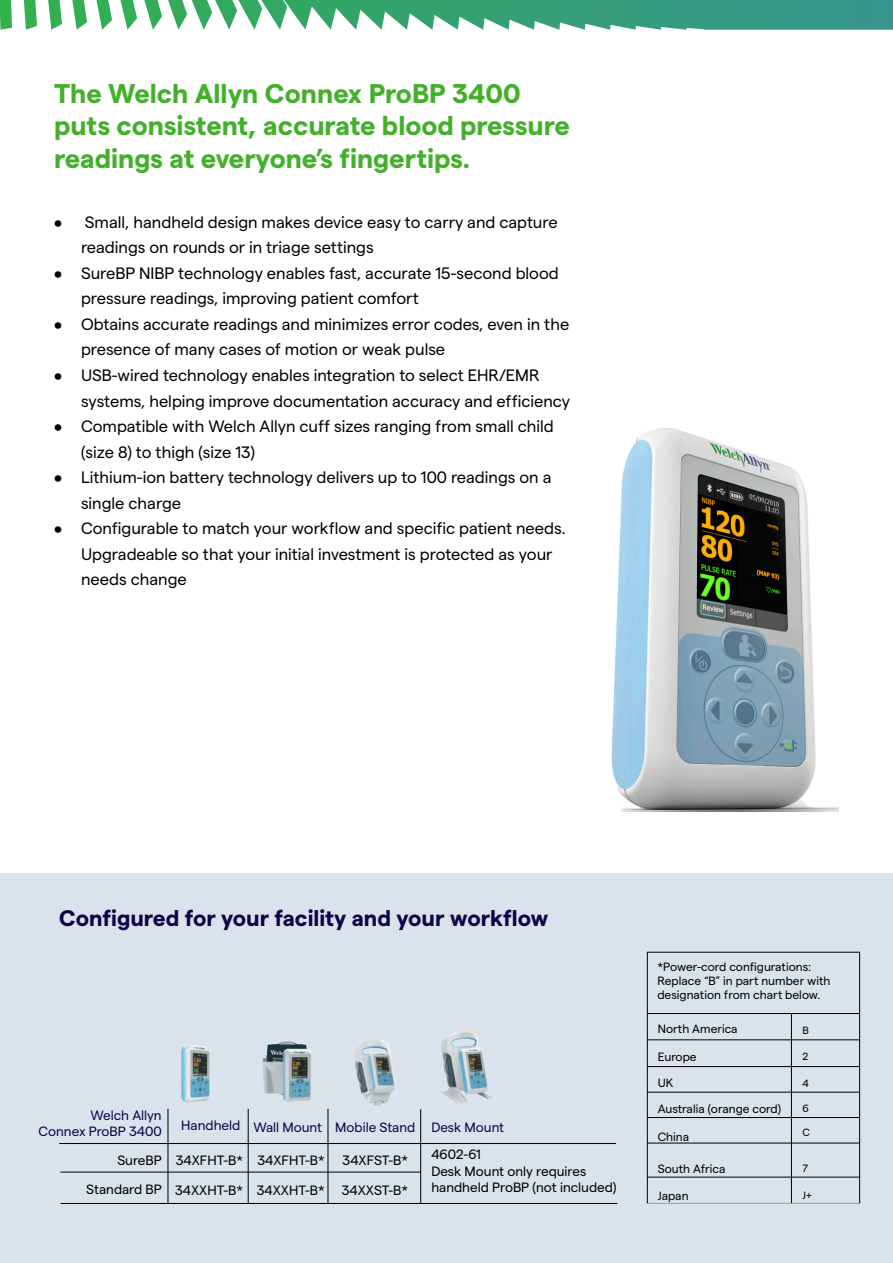
<style>
.page{position:relative;width:893px;height:1263px;background:#fff}
.page>*{position:absolute;margin:0;border:0;box-sizing:border-box;transform-origin:0 0}
.t1{font:700 27px/32.4px "Matter";color:#43b02a}
.t2{font:700 22.5px "Matter";color:#0d0449}
.t3{font:16.5px/25.5px "Matter";color:#000}
.t4{font:13.5px/16.2px "Matter";color:#000}
.t5{font:13.5px/16.2px "Matter";color:#0d0449;text-align:right}
.t6{font:12px/14.4px "Matter";color:#000}
.t7{font:10.5px "Matter";color:#000}
</style>
<div class="page">
<div style="left:0;top:873px;width:893px;height:390px;background:#dae2eb"></div>
<svg style="left:0;top:0;width:893px;height:30px"></svg>
<img style="left:611px;top:427px;width:227px;height:385px">
<hr style="left:59px;top:1143px;width:557px;height:1px;background:#000">
<hr style="left:60px;top:1172px;width:361px;height:1px;background:#000">
<hr style="left:61px;top:1203px;width:556px;height:1px;background:#000">
<hr style="left:168px;top:1109px;width:1px;height:94px;background:#000">
<hr style="left:248px;top:1109px;width:1px;height:94px;background:#000">
<hr style="left:328px;top:1109px;width:1px;height:94px;background:#000">
<hr style="left:420px;top:1109px;width:1px;height:95px;background:#000">
<div style="left:647px;top:952px;width:213px;height:252px;border:1px solid #000"></div>
<hr style="left:647px;top:1013px;width:213px;height:1px;background:#000">
<hr style="left:647px;top:1039px;width:213px;height:1px;background:#000">
<hr style="left:647px;top:1066px;width:213px;height:1px;background:#000">
<hr style="left:647px;top:1092px;width:213px;height:1px;background:#000">
<hr style="left:647px;top:1117px;width:213px;height:1px;background:#000">
<hr style="left:647px;top:1143px;width:213px;height:1px;background:#000">
<hr style="left:647px;top:1177px;width:213px;height:1px;background:#000">
<hr style="left:647px;top:1203px;width:213px;height:1px;background:#9badb7">
<hr style="left:791px;top:1013px;width:1px;height:190px;background:#000">
<img style="left:181px;top:1044px;width:6px;height:57px">
<img style="left:266px;top:1041px;width:20px;height:16px">
<img style="left:354px;top:1039px;width:31px;height:67px">
<img style="left:452px;top:1032px;width:12px;height:5px">
<p class="t1" style="left:54px;top:75px;width:518px">The Welch Allyn Connex ProBP 3400 puts consistent, accurate blood pressure readings at everyone’s fingertips.</p>
<p class="t3" style="left:81px;top:208px;width:478px;text-indent:-27px">• Small, handheld design makes device easy to carry and capture readings on rounds or in triage settings</p>
<p class="t3" style="left:81px;top:259px;width:479px;text-indent:-27px">• SureBP NIBP technology enables fast, accurate 15-second blood pressure readings, improving patient comfort</p>
<p class="t3" style="left:81px;top:310px;width:490px;text-indent:-27px">• Obtains accurate readings and minimizes error codes, even in the presence of many cases of motion or weak pulse</p>
<p class="t3" style="left:81px;top:361px;width:491px;text-indent:-27px">• USB-wired technology enables integration to select EHR/EMR systems, helping improve documentation accuracy and efficiency</p>
<p class="t3" style="left:81px;top:412px;width:474px;text-indent:-27px">• Compatible with Welch Allyn cuff sizes ranging from small child (size 8) to thigh (size 13)</p>
<p class="t3" style="left:81px;top:463px;width:472px;text-indent:-27px">• Lithium-ion battery technology delivers up to 100 readings on a single charge</p>
<p class="t3" style="left:81px;top:514px;width:486px;text-indent:-27px">• Configurable to match your workflow and specific patient needs.<br>Upgradeable so that your initial investment is protected as your needs change</p>
<p class="t2" style="left:59px;top:902px;width:491px">Configured for your facility and your workflow</p>
<p class="t5" style="left:39px;top:1106px;width:125px">Welch Allyn<br>Connex ProBP 3400</p>
<p class="t5" style="left:181px;top:1116px;width:61px">Handheld</p>
<p class="t4" style="left:176px;top:1151px;width:69px">34XFHT-B*</p>
<p class="t4" style="left:257px;top:1151px;width:69px">34XFHT-B*</p>
<p class="t4" style="left:343px;top:1151px;width:67px">34XFST-B*</p>
<p class="t4" style="left:431px;top:1145px;width:156px">4602-61<br>Desk Mount only requires</p>
<p class="t4" style="left:175px;top:1181px;width:69px">34XXHT-B*</p>
<p class="t4" style="left:257px;top:1181px;width:69px">34XXHT-B*</p>
<p class="t4" style="left:342px;top:1181px;width:68px">34XXST-B*</p>
<p class="t4" style="left:431px;top:1178px;width:187px">handheld ProBP (not included)</p>
<p class="t5" style="left:253px;top:1118px;width:70px">Wall Mount</p>
<p class="t5" style="left:335px;top:1118px;width:82px">Mobile Stand</p>
<p class="t5" style="left:431px;top:1118px;width:74px">Desk Mount</p>
<p class="t4" style="left:117px;top:1151px;width:46px">SureBP</p>
<p class="t4" style="left:86px;top:1180px;width:77px">Standard BP</p>
<p class="t6" style="left:657px;top:958px;width:175px">*Power-cord configurations:<br>Replace “B” in part number with designation from chart below.</p>
<p class="t6" style="left:658px;top:1021px;width:81px">North America</p>
<p class="t7" style="left:802px;top:1023px;width:8px">B</p>
<p class="t7" style="left:802px;top:1049px;width:7px">2</p>
<p class="t7" style="left:802px;top:1076px;width:8px">4</p>
<p class="t7" style="left:802px;top:1100px;width:8px">6</p>
<p class="t7" style="left:802px;top:1124px;width:9px">C</p>
<p class="t7" style="left:802px;top:1161px;width:7px">7</p>
<p class="t7" style="left:802px;top:1188px;width:11px">J+</p>
<p class="t6" style="left:658px;top:1048px;width:41px">Europe</p>
<p class="t6" style="left:658px;top:1075px;width:17px">UK</p>
<p class="t6" style="left:658px;top:1100px;width:125px">Australia (orange cord)</p>
<p class="t6" style="left:658px;top:1129px;width:33px">China</p>
<p class="t6" style="left:658px;top:1161px;width:69px">South Africa</p>
<p class="t6" style="left:658px;top:1188px;width:32px">Japan</p>
</div>
